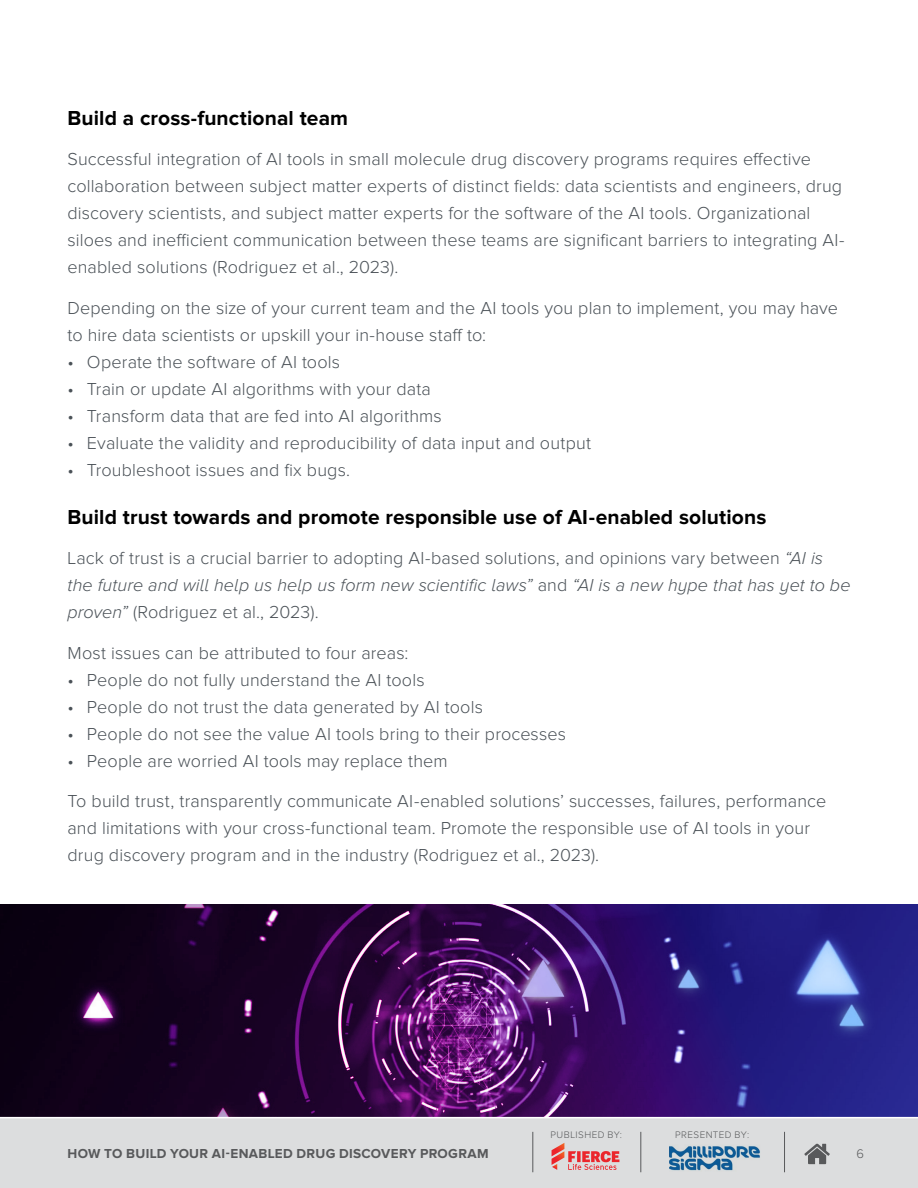
<style>
.page{position:relative;width:918px;height:1188px;background:#fff}
.page>*{position:absolute;margin:0;border:0;box-sizing:border-box;transform-origin:0 0}
.t1{font:700 21px "Proxima Nova";letter-spacing:.005em;color:#000}
.t2{font:300 18px/27px "Proxima Nova";letter-spacing:.005em;color:#4a5157}
.t3{font:italic 300 18px "Proxima Nova A";letter-spacing:.005em;color:#4a5157}
.t4{font:700 13.5px "Proxima Nova";letter-spacing:.025em;color:#58595b}
.t5{font:300 12.9px "Proxima Nova";color:#58595b}
.t6{font:300 9.75px "Proxima Nova";letter-spacing:.045em;color:#58595b}
.s1{font-family:"Proxima Nova A";font-style:italic}
.s2{font-family:"Proxima Nova";font-style:normal}
</style>
<div class="page">
<svg style="left:0;top:904px;width:918px;height:213px;background:#2e1455"></svg>
<div style="left:0;top:1118px;width:918px;height:70px;background:#dcddde"></div>
<hr style="left:532px;top:1132px;width:1px;height:40px;background:#58595b">
<hr style="left:640px;top:1132px;width:1px;height:40px;background:#58595b">
<hr style="left:784px;top:1132px;width:1px;height:40px;background:#58595b">
<svg style="left:804px;top:1144px;width:26px;height:20px"></svg>
<svg style="left:552px;top:1143px;width:67px;height:27px;background:#e19e9f"></svg>
<img style="left:669px;top:1144px;width:93px;height:30px">
<p class="t1" style="left:68px;top:106px;width:282px">Build a cross-functional team</p>
<p class="t2" style="left:68px;top:146px;width:779px">Successful integration of AI tools in small molecule drug discovery programs requires effective collaboration between subject matter experts of distinct fields: data scientists and engineers, drug discovery scientists, and subject matter experts for the software of the AI tools. Organizational siloes and inefficient communication between these teams are significant barriers to integrating AI&shy;enabled solutions (Rodriguez et al., 2023).</p>
<p class="t2" style="left:68px;top:295px;width:772px">Depending on the size of your current team and the AI tools you plan to implement, you may have to hire data scientists or upskill your in-house staff to:</p>
<p class="t2" style="left:68px;top:349px;width:274px">• Operate the software of AI tools</p>
<p class="t2" style="left:68px;top:376px;width:365px">• Train or update AI algorithms with your data</p>
<p class="t2" style="left:68px;top:403px;width:376px">• Transform data that are fed into AI algorithms</p>
<p class="t2" style="left:68px;top:430px;width:525px">• Evaluate the validity and reproducibility of data input and output</p>
<p class="t2" style="left:68px;top:457px;width:284px">• Troubleshoot issues and fix bugs.</p>
<p class="t1" style="left:68px;top:505px;width:700px">Build trust towards and promote responsible use of AI-enabled solutions</p>
<p class="t2" style="left:68px;top:545px;width:757px">Lack of trust is a crucial barrier to adopting AI-based solutions, and opinions vary between <span class="s1">“AI is</span></p>
<p class="t3" style="left:68px;top:575px;width:785px">the future and will help us help us form new scientific laws” <span class="s2">and</span> “AI is a new hype that has yet to be</p>
<p class="t2" style="left:68px;top:599px;width:253px"><span class="s1">proven”</span> (Rodriguez et al., 2023).</p>
<p class="t2" style="left:68px;top:640px;width:343px">Most issues can be attributed to four areas:</p>
<p class="t2" style="left:68px;top:667px;width:359px">• People do not fully understand the AI tools</p>
<p class="t2" style="left:68px;top:694px;width:417px">• People do not trust the data generated by AI tools</p>
<p class="t2" style="left:68px;top:721px;width:500px">• People do not see the value AI tools bring to their processes</p>
<p class="t2" style="left:68px;top:748px;width:382px">• People are worried AI tools may replace them</p>
<p class="t2" style="left:68px;top:788px;width:760px">To build trust, transparently communicate AI-enabled solutions’ successes, failures, performance and limitations with your cross-functional team. Promote the responsible use of AI tools in your drug discovery program and in the industry (Rodriguez et al., 2023).</p>
<p class="t4" style="left:68px;top:1146px;width:423px">HOW TO BUILD YOUR AI-ENABLED DRUG DISCOVERY PROGRAM</p>
<p class="t6" style="left:550px;top:1130px;width:73px">PUBLISHED BY:</p>
<p class="t6" style="left:675px;top:1130px;width:75px">PRESENTED BY:</p>
<p class="t5" style="left:856px;top:1146px;width:9px">6</p>
</div>
